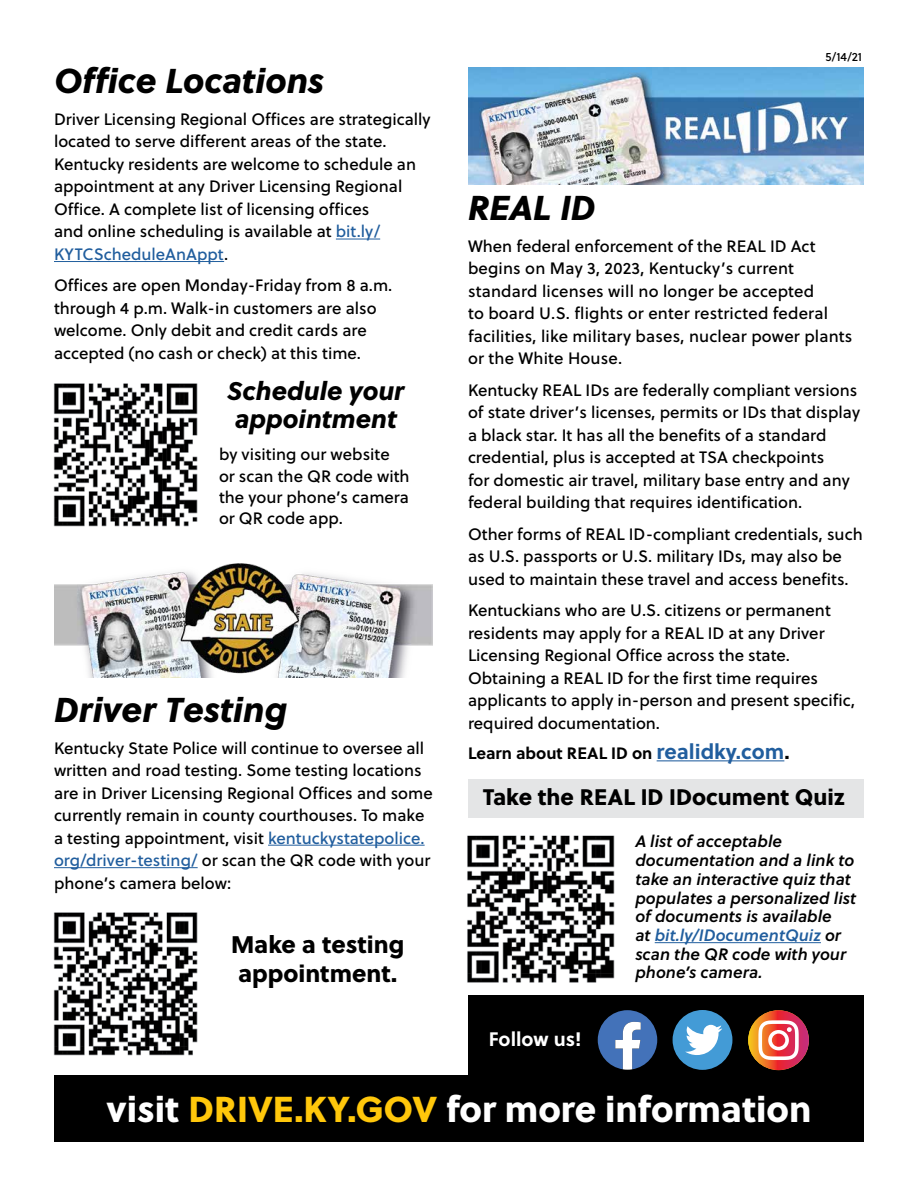
<style>
.page{position:relative;width:918px;height:1188px;background:#fff}
.page>*{position:absolute;margin:0;border:0;box-sizing:border-box;transform-origin:0 0}
.t1{font:36px "Soleil Xb";color:#fff}
.t2{font:italic 34.5px "Soleil Xb";color:#000}
.t3{font:italic 25.5px/28.5px "Soleil Xb";color:#000}
.t4{font:24px/28.5px "Soleil Xb";color:#000}
.t5{font:22.5px "Soleil Xb";color:#000}
.t6{font:700 19.5px "Soleil";color:#fff}
.t7{font:16.5px/22.5px "Soleil Bk";color:#000}
.t8{font:italic 16.5px/18.8px "Soleil Sb";color:#000}
.t9{font:700 16.5px "Soleil";color:#000}
.t10{font:12px "Soleil Bk";color:#000}
.s1{color:#215e9e}
.s2{font-size:21px;color:#215e9e}
.s3{font-size:21px}
.s4{color:#ffc70b}
</style>
<div class="page">
<div style="left:468px;top:779px;width:396px;height:39px;background:#e4e5e6"></div>
<div style="left:468px;top:995px;width:396px;height:91px;background:#000"></div>
<hr style="left:336px;top:239px;width:44px;height:1px;background:#215e9e">
<hr style="left:54px;top:261px;width:170px;height:1px;background:#215e9e">
<hr style="left:268px;top:845px;width:157px;height:1px;background:#215e9e">
<hr style="left:54px;top:867px;width:144px;height:1px;background:#215e9e">
<div style="left:54px;top:1076px;width:810px;height:66px;background:#000"></div>
<img style="left:53px;top:383px;width:145px;height:144px">
<div style="left:673px;top:1010px;width:59px;height:60px;background:#439bd6;border-radius:50%"></div>
<svg style="left:685px;top:1025px;width:37px;height:30px"></svg>
<svg style="left:598px;top:1010px;width:59px;height:60px"></svg>
<svg style="left:748px;top:1010px;width:61px;height:60px"></svg>
<svg style="left:758px;top:1020px;width:41px;height:40px;background:#f09089"></svg>
<hr style="left:657px;top:760px;width:127px;height:1px;background:#215e9e">
<img style="left:54px;top:563px;width:379px;height:115px">
<img style="left:53px;top:912px;width:145px;height:144px">
<img style="left:468px;top:68px;width:396px;height:117px">
<img style="left:467px;top:835px;width:148px;height:148px">
<hr style="left:655px;top:942px;width:166px;height:1px;background:#215e9e">
<h2 class="t2" style="left:54px;top:54px;width:272px">Office Locations</h2>
<p class="t7" style="left:54px;top:107px;width:378px">Driver Licensing Regional Offices are strategically located to serve different areas of the state.<br>Kentucky residents are welcome to schedule an appointment at any Driver Licensing Regional Office. A complete list of licensing offices<br>and online scheduling is available at <span class="s1">bit.ly/ KYTCScheduleAnAppt</span>.</p>
<p class="t7" style="left:54px;top:274px;width:340px">Offices are open Monday-Friday from 8 a.m. through 4 p.m. Walk-in customers are also welcome. Only debit and credit cards are accepted (no cash or check) at this time.</p>
<h3 class="t3" style="left:227px;top:375px;width:179px">Schedule your appointment</h3>
<p class="t7" style="left:219px;top:442px;width:192px">by visiting our website or scan the QR code with</p>
<p class="t7" style="left:219px;top:486px;width:192px;line-height:21px">the your phone’s camera or QR code app.</p>
<h2 class="t2" style="left:54px;top:683px;width:235px">Driver Testing</h2>
<p class="t7" style="left:54px;top:736px;width:380px">Kentucky State Police will continue to oversee all written and road testing. Some testing locations are in Driver Licensing Regional Offices and some currently remain in county courthouses. To make a testing appointment, visit <span class="s1">kentuckystatepolice. org/driver-testing/</span> or scan the QR code with your phone’s camera below:</p>
<h3 class="t4" style="left:231px;top:929px;width:175px">Make a testing appointment.</h3>
<p class="t10" style="left:825px;top:48px;width:38px">5/14/21</p>
<h2 class="t2" style="left:468px;top:181px;width:129px">REAL ID</h2>
<p class="t7" style="left:468px;top:234px;width:386px">When federal enforcement of the REAL ID Act begins on May 3, 2023, Kentucky’s current standard licenses will no longer be accepted<br>to board U.S. flights or enter restricted federal facilities, like military bases, nuclear power plants or the White House.</p>
<p class="t7" style="left:468px;top:378px;width:394px">Kentucky REAL IDs are federally compliant versions of state driver’s licenses, permits or IDs that display a black star. It has all the benefits of a standard credential, plus is accepted at TSA checkpoints<br>for domestic air travel, military base entry and any federal building that requires identification.</p>
<p class="t7" style="left:468px;top:522px;width:396px">Other forms of REAL ID-compliant credentials, such as U.S. passports or U.S. military IDs, may also be used to maintain these travel and access benefits.</p>
<p class="t7" style="left:468px;top:599px;width:389px">Kentuckians who are U.S. citizens or permanent residents may apply for a REAL ID at any Driver Licensing Regional Office across the state.<br>Obtaining a REAL ID for the first time requires applicants to apply in-person and present specific, required documentation.</p>
<p class="t9" style="left:468px;top:740px;width:323px">Learn about REAL ID on <span class="s2">realidky.com</span><span class="s3">.</span></p>
<h3 class="t5" style="left:483px;top:779px;width:363px">Take the REAL ID IDocument Quiz</h3>
<p class="t6" style="left:489px;top:1024px;width:94px">Follow us!</p>
<p class="t8" style="left:635px;top:831px;width:222px">A list of acceptable documentation and a link to take an interactive quiz that populates a personalized list of documents is available<br>at <span class="s1">bit.ly/IDocumentQuiz</span> or scan the QR code with your phone’s camera.</p>
<h1 class="t1" style="left:107px;top:1081px;width:706px">visit <span class="s4">DRIVE.KY.GOV</span> for more information</h1>
</div>
